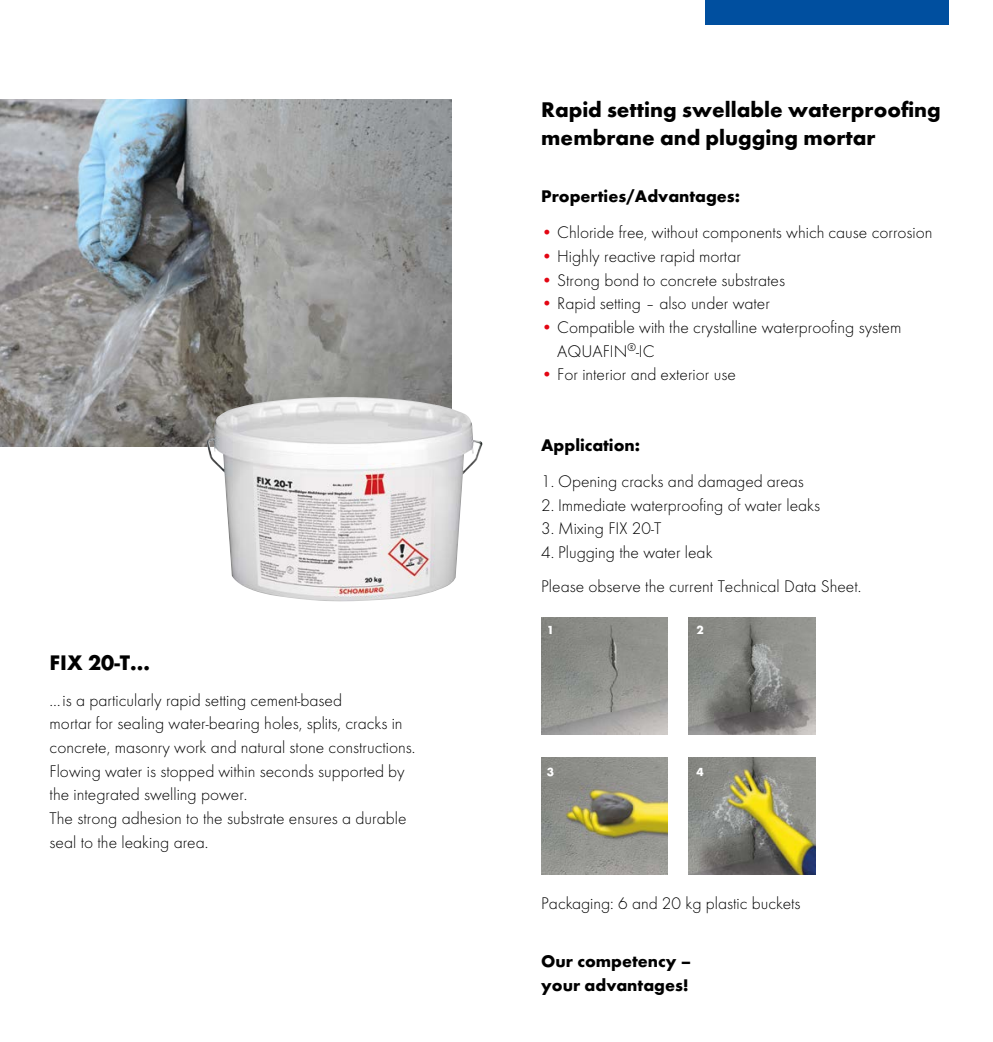
<style>
.page{position:relative;width:993px;height:1042px;background:#fff}
.page>*{position:absolute;margin:0;border:0;box-sizing:border-box;transform-origin:0 0}
.t1{font:700 22.05px/28px "Futura TOT";color:#000}
.t2{font:700 21.88px "Futura TOT";color:#000}
.t3{font:300 17.5px/23.6px "Futura TOT";color:#000}
.t4{font:700 17.5px/23.6px "Futura TOT";color:#000}
.t5{font:700 12.25px "Futura TOT";color:#fff}
.s1{color:#e30613}
</style>
<div class="page">
<div style="left:704px;top:0;width:243px;height:25px;background:#004f9f"></div>
<img style="left:541px;top:758px;width:126px;height:116px">
<img style="left:541px;top:618px;width:126px;height:116px">
<img style="left:688px;top:758px;width:127px;height:116px">
<img style="left:688px;top:618px;width:127px;height:116px">
<img style="left:0;top:99px;width:451px;height:347px">
<img style="left:206px;top:397px;width:276px;height:205px">
<p class="t2" style="left:50px;top:649px;width:102px">FIX 20-T…</p>
<p class="t3" style="left:50px;top:688px;width:367px">…is a particularly rapid setting cement-based<br>mortar for sealing water-bearing holes, splits, cracks in concrete, masonry work and natural stone constructions.<br>Flowing water is stopped within seconds supported by the integrated swelling power.<br>The strong adhesion to the substrate ensures a durable seal to the leaking area.</p>
<p class="t1" style="left:541px;top:95px;width:401px">Rapid setting swellable waterproofing membrane and plugging mortar</p>
<p class="t4" style="left:541px;top:184px;width:200px">Properties/Advantages:</p>
<p class="t3" style="left:541px;top:221px;width:393px"><span class="s1">•</span> Chloride free, without components which cause corrosion</p>
<p class="t3" style="left:541px;top:245px;width:201px"><span class="s1">•</span> Highly reactive rapid mortar</p>
<p class="t3" style="left:541px;top:268px;width:245px"><span class="s1">•</span> Strong bond to concrete substrates</p>
<p class="t3" style="left:541px;top:292px;width:230px"><span class="s1">•</span> Rapid setting – also under water</p>
<p class="t3" style="left:557px;top:315px;width:345px;text-indent:-16px"><span class="s1">•</span> Compatible with the crystalline waterproofing system<br>AQUAFIN<sup>®</sup>-IC</p>
<p class="t3" style="left:541px;top:363px;width:196px"><span class="s1">•</span> For interior and exterior use</p>
<p class="t4" style="left:541px;top:433px;width:100px">Application:</p>
<p class="t3" style="left:541px;top:470px;width:264px">1. Opening cracks and damaged areas</p>
<p class="t3" style="left:541px;top:493px;width:280px">2. Immediate waterproofing of water leaks</p>
<p class="t3" style="left:541px;top:517px;width:121px">3. Mixing FIX 20-T</p>
<p class="t3" style="left:541px;top:535px;width:321px;line-height:33.6px">4. Plugging the water leak<br>Please observe the current Technical Data Sheet.</p>
<p class="t5" style="left:546px;top:622px;width:9px">1</p>
<p class="t5" style="left:696px;top:622px;width:9px">2</p>
<p class="t5" style="left:546px;top:764px;width:9px">3</p>
<p class="t5" style="left:696px;top:764px;width:9px">4</p>
<p class="t3" style="left:541px;top:891px;width:261px">Packaging: 6 and 20 kg plastic buckets</p>
<p class="t4" style="left:541px;top:949px;width:152px">Our competency – your advantages!</p>
</div>
